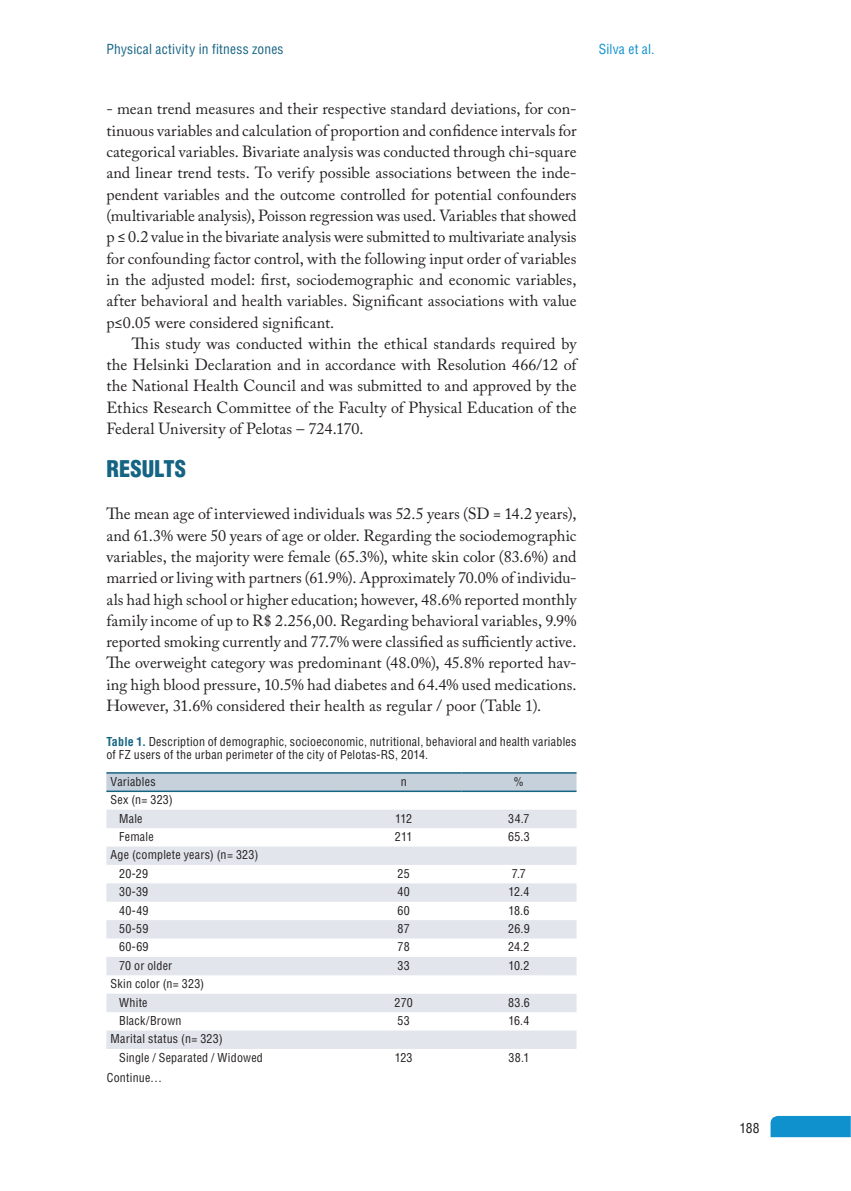
<style>
.page{position:relative;width:851px;height:1191px;background:#fff}
.page>*{position:absolute;margin:0;border:0;box-sizing:border-box;transform-origin:0 0}
.t1{font:900 condensed 22.5px "Helvetica LT Std";letter-spacing:.005em;color:#166483}
.t2{font:16.05px/21.3px "Adobe Caslon Pro";color:#231f20;text-align:justify}
.t3{font:condensed 13.5px "Helvetica LT Std";letter-spacing:.015em;color:#166483}
.t4{font:condensed 13.5px "Helvetica LT Std";letter-spacing:.015em;color:#0f91cd}
.t5{font:condensed 13.5px "Helvetica LT Std";color:#231f20}
.t6{font:condensed 12px/18.5px "Helvetica LT Std";letter-spacing:.02em;color:#231f20}
.s1{font-weight:700;color:#166483}
</style>
<div class="page">
<div style="left:770px;top:1116px;width:80px;height:21px;background:#0f91cd"></div>
<div style="left:106px;top:773px;width:470px;height:17px;background:#c7d1db"></div>
<svg style="left:106px;top:810px;width:470px;height:239px;fill:#e2e6ec"></svg>
<hr style="left:106px;top:772px;width:240px;height:1px;background:#166483">
<hr style="left:346px;top:772px;width:115px;height:1px;background:#166483">
<hr style="left:461px;top:772px;width:115px;height:1px;background:#166483">
<hr style="left:106px;top:790px;width:240px;height:2px;background:#166483">
<hr style="left:346px;top:790px;width:115px;height:2px;background:#166483">
<hr style="left:461px;top:790px;width:115px;height:2px;background:#166483">
<p class="t3" style="left:106px;top:41px;width:179px">Physical activity in fitness zones</p>
<p class="t4" style="left:598px;top:41px;width:57px">Silva et al.</p>
<p class="t2" style="left:106px;top:98px;width:471px">- mean trend measures and their respective standard deviations, for con&shy;tinuous variables and calculation of proportion and confidence intervals for categorical variables. Bivariate analysis was conducted through chi-square and linear trend tests. To verify possible associations between the inde&shy;pendent variables and the outcome controlled for potential confounders (multivariable analysis), Poisson regression was used. Variables that showed p ≤ 0.2 value in the bivariate analysis were submitted to multivariate analysis for confounding factor control, with the following input order of variables in the adjusted model: first, sociodemographic and economic variables, after behavioral and health variables. Significant associations with value p≤0.05 were considered significant.</p>
<p class="t2" style="left:106px;top:333px;width:471px;text-indent:26px">This study was conducted within the ethical standards required by the Helsinki Declaration and in accordance with Resolution 466/12 of the National Health Council and was submitted to and approved by the Ethics Research Committee of the Faculty of Physical Education of the Federal University of Pelotas – 724.170.</p>
<h1 class="t1" style="left:106px;top:454px;width:81px">RESULTS</h1>
<p class="t2" style="left:106px;top:503px;width:471px">The mean age of interviewed individuals was 52.5 years (SD = 14.2 years), and 61.3% were 50 years of age or older. Regarding the sociodemographic variables, the majority were female (65.3%), white skin color (83.6%) and married or living with partners (61.9%). Approximately 70.0% of individu&shy;als had high school or higher education; however, 48.6% reported monthly family income of up to R$ 2.256,00. Regarding behavioral variables, 9.9% reported smoking currently and 77.7% were classified as sufficiently active.<br>The overweight category was predominant (48.0%), 45.8% reported hav&shy;ing high blood pressure, 10.5% had diabetes and 64.4% used medications.<br>However, 31.6% considered their health as regular / poor (Table 1).</p>
<p class="t6" style="left:106px;top:734px;width:471px;line-height:13.5px"><span class="s1">Table 1.</span> Description of demographic, socioeconomic, nutritional, behavioral and health variables of FZ users of the urban perimeter of the city of Pelotas-RS, 2014.</p>
<p class="t6" style="left:111px;top:772px;width:47px">Variables</p>
<p class="t6" style="left:400px;top:772px;width:7px">n</p>
<p class="t6" style="left:514px;top:772px;width:11px">%</p>
<p class="t6" style="left:119px;top:790px;width:55px;text-indent:-9px">Sex (n= 323)<br>Male</p>
<p class="t6" style="left:395px;top:809px;width:19px">112</p>
<p class="t6" style="left:508px;top:809px;width:23px">34.7</p>
<p class="t6" style="left:119px;top:827px;width:36px">Female</p>
<p class="t6" style="left:395px;top:827px;width:19px">211</p>
<p class="t6" style="left:508px;top:827px;width:23px">65.3</p>
<p class="t6" style="left:119px;top:845px;width:141px;text-indent:-9px">Age (complete years) (n= 323)<br>20-29</p>
<p class="t6" style="left:397px;top:864px;width:14px">25</p>
<p class="t6" style="left:512px;top:864px;width:15px">7.7</p>
<p class="t6" style="left:119px;top:882px;width:31px">30-39</p>
<p class="t6" style="left:397px;top:882px;width:14px">40</p>
<p class="t6" style="left:508px;top:882px;width:22px">12.4</p>
<p class="t6" style="left:119px;top:901px;width:31px">40-49</p>
<p class="t6" style="left:397px;top:901px;width:14px">60</p>
<p class="t6" style="left:508px;top:901px;width:22px">18.6</p>
<p class="t6" style="left:119px;top:919px;width:31px">50-59</p>
<p class="t6" style="left:397px;top:919px;width:14px">87</p>
<p class="t6" style="left:508px;top:919px;width:23px">26.9</p>
<p class="t6" style="left:119px;top:937px;width:31px">60-69</p>
<p class="t6" style="left:397px;top:937px;width:14px">78</p>
<p class="t6" style="left:508px;top:937px;width:23px">24.2</p>
<p class="t6" style="left:119px;top:956px;width:55px">70 or older</p>
<p class="t6" style="left:397px;top:956px;width:14px">33</p>
<p class="t6" style="left:508px;top:956px;width:23px">10.2</p>
<p class="t6" style="left:119px;top:974px;width:87px;text-indent:-9px">Skin color (n= 323)<br>White</p>
<p class="t6" style="left:394px;top:993px;width:20px">270</p>
<p class="t6" style="left:508px;top:993px;width:23px">83.6</p>
<p class="t6" style="left:119px;top:1011px;width:64px">Black/Brown</p>
<p class="t6" style="left:397px;top:1011px;width:14px">53</p>
<p class="t6" style="left:508px;top:1011px;width:23px">16.4</p>
<p class="t6" style="left:119px;top:1029px;width:145px;text-indent:-9px">Marital status (n= 323)<br>Single / Separated / Widowed</p>
<p class="t6" style="left:395px;top:1048px;width:19px">123</p>
<p class="t6" style="left:508px;top:1048px;width:22px">38.1</p>
<p class="t6" style="left:107px;top:1068px;width:57px">Continue…</p>
<p class="t5" style="left:739px;top:1120px;width:22px">188</p>
</div>
